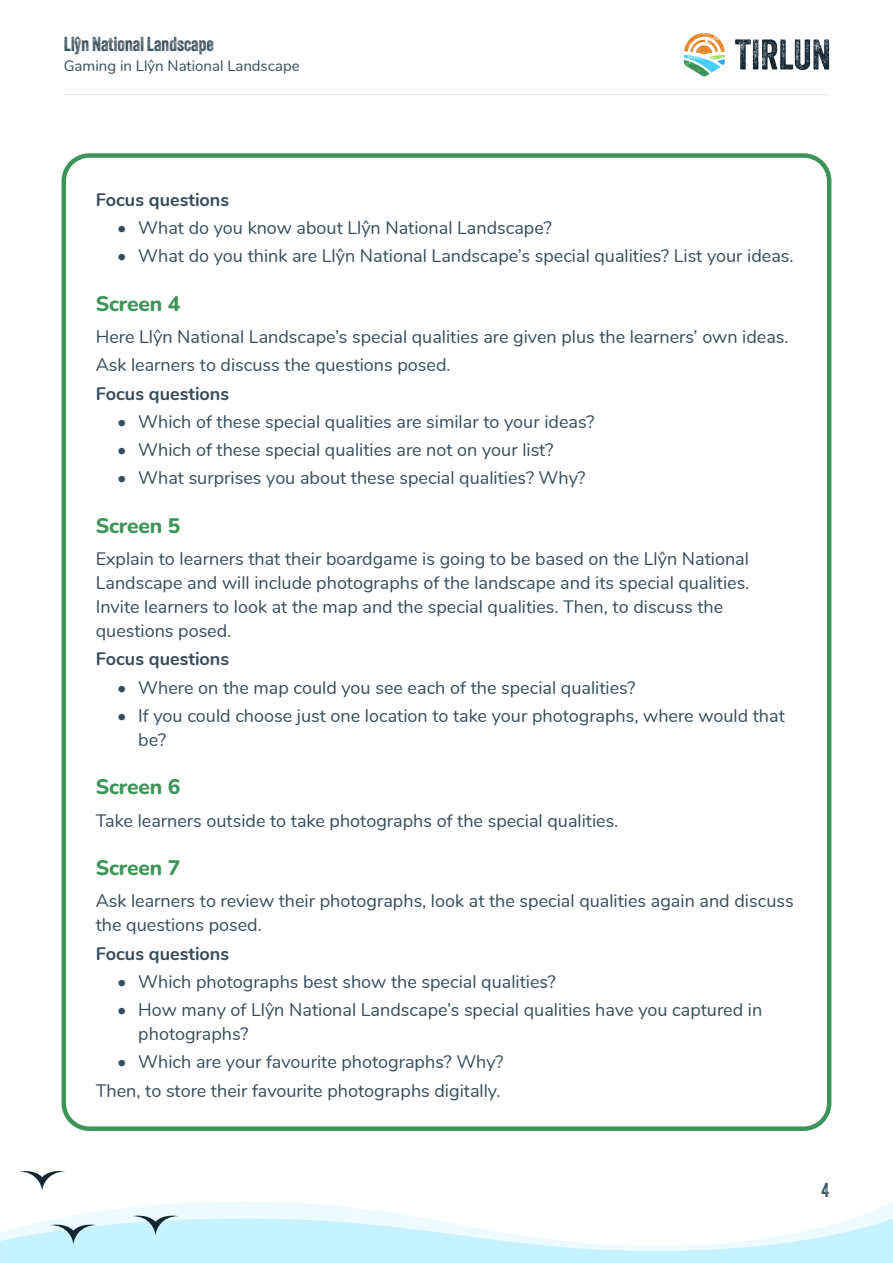
<style>
.page{position:relative;width:893px;height:1263px;background:#fff}
.page>*{position:absolute;margin:0;border:0;box-sizing:border-box;transform-origin:0 0}
.Page_section_heading{font:800 21px "Nunito";letter-spacing:-.01em;color:#3d9459}
.t1{font:19.5px "Veneer Two";color:#374c5a}
.Body_text{font:18px/24px "Nunito";color:#374c5a}
.Body_text-2{font:700 18px "Nunito";color:#374c5a}
.Paragraph_Style_1{font:18px "Nunito";color:#374c5a}
.t2{font:15px "Nunito";color:#374c5a}
</style>
<div class="page">
<svg style="left:735px;top:39px;width:94px;height:31px"></svg>
<svg style="left:684px;top:33px;width:41px;height:44px"></svg>
<hr style="left:64px;top:94px;width:765px;height:1px;background:#e6e7e9">
<svg style="left:93px;top:1202px;width:800px;height:11px"></svg>
<svg style="left:19px;top:1171px;width:46px;height:20px"></svg>
<svg style="left:0;top:1213px;width:893px;height:50px"></svg>
<div style="left:62px;top:153px;width:769px;height:978px;border:4px solid #3d9459;border-radius:26px"></div>
<p class="t1" style="left:64px;top:32px;width:152px">Llŷn National Landscape</p>
<p class="t2" style="left:64px;top:54px;width:237px">Gaming in Llŷn National Landscape</p>
<p class="Body_text-2" style="left:96px;top:186px;width:135px">Focus questions</p>
<p class="Body_text" style="left:117px;top:215px;width:436px">• What do you know about Llŷn National Landscape?</p>
<p class="Body_text" style="left:117px;top:243px;width:678px">• What do you think are Llŷn National Landscape’s special qualities? List your ideas.</p>
<p class="Page_section_heading" style="left:96px;top:288px;width:86px">Screen 4</p>
<p class="Body_text" style="left:96px;top:324px;width:694px">Here Llŷn National Landscape’s special qualities are given plus the learners’ own ideas.</p>
<p class="Body_text" style="left:96px;top:352px;width:356px">Ask learners to discuss the questions posed.</p>
<p class="Body_text-2" style="left:96px;top:380px;width:135px">Focus questions</p>
<p class="Body_text" style="left:117px;top:408px;width:479px">• Which of these special qualities are similar to your ideas?</p>
<p class="Body_text" style="left:117px;top:437px;width:438px">• Which of these special qualities are not on your list?</p>
<p class="Body_text" style="left:117px;top:465px;width:470px">• What surprises you about these special qualities? Why?</p>
<p class="Page_section_heading" style="left:96px;top:510px;width:86px">Screen 5</p>
<p class="Body_text" style="left:96px;top:546px;width:655px">Explain to learners that their boardgame is going to be based on the Llŷn National Landscape and will include photographs of the landscape and its special qualities.<br>Invite learners to look at the map and the special qualities. Then, to discuss the questions posed.</p>
<p class="Body_text-2" style="left:96px;top:646px;width:135px">Focus questions</p>
<p class="Body_text" style="left:117px;top:674px;width:520px">• Where on the map could you see each of the special qualities?</p>
<p class="Body_text" style="left:138px;top:703px;width:648px;text-indent:-21px">• If you could choose just one location to take your photographs, where would that be?</p>
<p class="Page_section_heading" style="left:96px;top:772px;width:86px">Screen 6</p>
<p class="Body_text" style="left:96px;top:807px;width:524px">Take learners outside to take photographs of the special qualities.</p>
<p class="Page_section_heading" style="left:96px;top:853px;width:86px">Screen 7</p>
<p class="Body_text" style="left:96px;top:888px;width:699px">Ask learners to review their photographs, look at the special qualities again and discuss the questions posed.</p>
<p class="Body_text-2" style="left:96px;top:940px;width:135px">Focus questions</p>
<p class="Body_text" style="left:117px;top:969px;width:440px">• Which photographs best show the special qualities?</p>
<p class="Body_text" style="left:138px;top:997px;width:625px;text-indent:-21px">• How many of Llŷn National Landscape’s special qualities have you captured in photographs?</p>
<p class="Body_text" style="left:117px;top:1049px;width:388px">• Which are your favourite photographs? Why?</p>
<p class="Paragraph_Style_1" style="left:96px;top:1077px;width:406px">Then, to store their favourite photographs digitally.</p>
<p class="t1" style="left:821px;top:1178px;width:9px">4</p>
</div>
